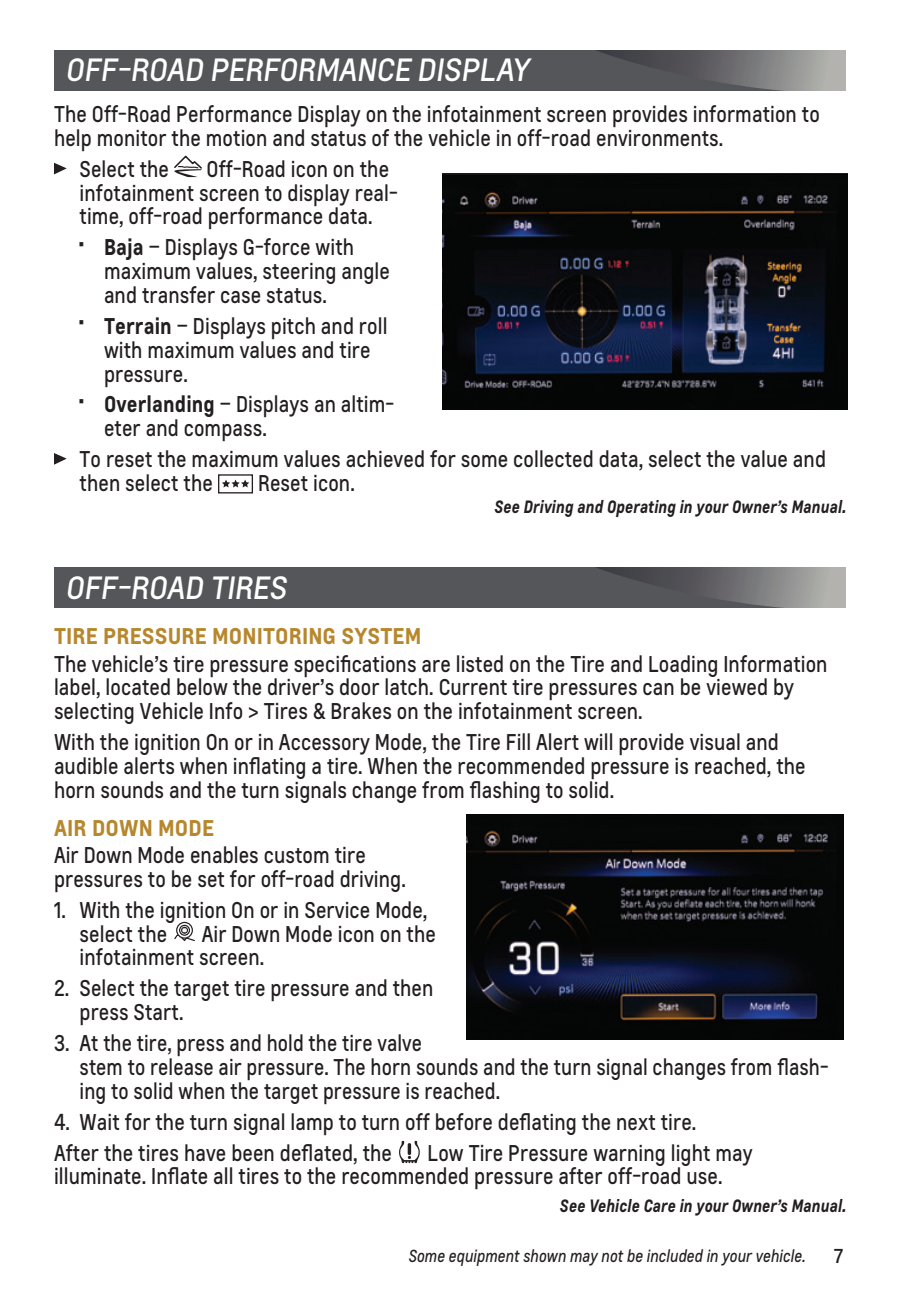
<style>
.page{position:relative;width:900px;height:1297px;background:#fff}
.page>*{position:absolute;margin:0;border:0;box-sizing:border-box;transform-origin:0 0}
.chevy_header_in_bar{font:30px "Louis";color:#fff}
.chevy_BODY_2018{font:21.25px/23.8px "Louis";letter-spacing:.005em;color:#231f20;scale:.92 1}
.chevy_BULLETS_2018{font:21.25px/23.8px "Louis";letter-spacing:.005em;color:#231f20;scale:.92 1}
.chevy_color_subhead{font:700 21.25px "Louis";letter-spacing:.005em;color:#b7872d}
.t1{font:18.75px "Louis";color:#231f20}
.chevy_see_section_20{font:italic 700 16.75px "Louis";color:#231f20;scale:.92 1}
.chevy_new_note_2018{font:italic 16.25px "Louis";color:#231f20;scale:.92 1}
.s1{font-weight:700}
</style>
<div class="page">
<div style="left:54px;top:50px;width:792px;height:40px;background:#55565a"></div>
<svg style="left:596px;top:50px;width:250px;height:40px"></svg>
<svg style="left:54px;top:163px;width:13px;height:11px"></svg>
<svg style="left:174px;top:155px;width:28px;height:22px"></svg>
<svg style="left:54px;top:453px;width:13px;height:11px"></svg>
<div style="left:218px;top:474px;width:35px;height:19px;border:1px solid #231f20"></div>
<svg style="left:222px;top:479px;width:27px;height:8px"></svg>
<img style="left:443px;top:173px;width:405px;height:236px">
<div style="left:54px;top:567px;width:792px;height:40px;background:#55565a"></div>
<svg style="left:595px;top:567px;width:251px;height:40px"></svg>
<svg style="left:177px;top:922px;width:15px;height:15px"></svg>
<div style="left:176px;top:921px;width:17px;height:17px;border:1px solid #231f20;border-radius:50%"></div>
<div style="left:179px;top:924px;width:11px;height:11px;border:1px solid #231f20;border-radius:50%"></div>
<div style="left:181px;top:926px;width:7px;height:7px;background:#cdcdcd;border-radius:50%"></div>
<svg style="left:174px;top:927px;width:21px;height:13px"></svg>
<svg style="left:399px;top:1140px;width:21px;height:22px"></svg>
<img style="left:467px;top:814px;width:377px;height:225px">
<p class="chevy_header_in_bar" style="left:65px;top:49px;width:471px">OFF-ROAD PERFORMANCE DISPLAY</p>
<p class="chevy_BODY_2018" style="left:54px;top:102px;width:834px">The Off-Road Performance Display on the infotainment screen provides information to help monitor the motion and status of the vehicle in off-road environments.</p>
<p class="chevy_BULLETS_2018" style="left:80px;top:157px;width:99px">Select the</p>
<p class="chevy_BULLETS_2018" style="left:80px;top:157px;width:348px;text-indent:127px">Off-Road icon on the infotainment screen to display real&shy;time, off-road performance data.</p>
<p class="chevy_BULLETS_2018" style="left:104px;top:235px;width:312px;text-indent:-26px">• <span class="s1">Baja</span> – Displays G-force with maximum values, steering angle and transfer case status.</p>
<p class="chevy_BULLETS_2018" style="left:104px;top:314px;width:310px;text-indent:-26px">• <span class="s1">Terrain</span> – Displays pitch and roll with maximum values and tire pressure.</p>
<p class="chevy_BULLETS_2018" style="left:104px;top:392px;width:317px;text-indent:-26px">• <span class="s1">Overlanding</span> – Displays an altim&shy;eter and compass.</p>
<p class="chevy_BULLETS_2018" style="left:80px;top:447px;width:813px">To reset the maximum values achieved for some collected data, select the value and then select the</p>
<p class="chevy_BULLETS_2018" style="left:258px;top:471px;width:107px">Reset icon.</p>
<p class="chevy_header_in_bar" style="left:65px;top:567px;width:228px">OFF-ROAD TIRES</p>
<p class="chevy_see_section_20" style="left:494px;top:494px;width:384px">See Driving and Operating in your Owner’s Manual.</p>
<p class="chevy_color_subhead" style="left:54px;top:620px;width:369px">TIRE PRESSURE MONITORING SYSTEM</p>
<p class="chevy_BODY_2018" style="left:54px;top:651px;width:842px">The vehicle’s tire pressure specifications are listed on the Tire and Loading Information label, located below the driver’s door latch. Current tire pressures can be viewed by selecting Vehicle Info &gt; Tires &amp; Brakes on the infotainment screen.</p>
<p class="chevy_BODY_2018" style="left:54px;top:729px;width:819px">With the ignition On or in Accessory Mode, the Tire Fill Alert will provide visual and audible alerts when inflating a tire. When the recommended pressure is reached, the horn sounds and the turn signals change from flashing to solid.</p>
<p class="chevy_color_subhead" style="left:54px;top:811px;width:162px">AIR DOWN MODE</p>
<p class="chevy_BODY_2018" style="left:54px;top:842px;width:384px">Air Down Mode enables custom tire pressures to be set for off-road driving.</p>
<p class="chevy_BULLETS_2018" style="left:80px;top:897px;width:380px;text-indent:-26px">1. With the ignition On or in Service Mode, select the</p>
<p class="chevy_BULLETS_2018" style="left:80px;top:921px;width:389px;text-indent:122px">Air Down Mode icon on the infotainment screen.</p>
<p class="chevy_BULLETS_2018" style="left:80px;top:976px;width:386px;text-indent:-26px">2. Select the target tire pressure and then press Start.</p>
<p class="chevy_BULLETS_2018" style="left:80px;top:1030px;width:816px;text-indent:-26px">3. At the tire, press and hold the tire valve<br>stem to release air pressure. The horn sounds and the turn signal changes from flash&shy;ing to solid when the target pressure is reached.</p>
<p class="chevy_BODY_2018" style="left:54px;top:1109px;width:700px">4. Wait for the turn signal lamp to turn off before deflating the next tire.</p>
<p class="chevy_BODY_2018" style="left:54px;top:1140px;width:369px">After the tires have been deflated, the</p>
<p class="chevy_BODY_2018" style="left:54px;top:1140px;width:761px;text-indent:374px">Low Tire Pressure warning light may illuminate. Inflate all tires to the recommended pressure after off-road use.</p>
<p class="chevy_see_section_20" style="left:560px;top:1192px;width:313px">See Vehicle Care in your Owner’s Manual.</p>
<p class="chevy_new_note_2018" style="left:408px;top:1244px;width:433px">Some equipment shown may not be included in your vehicle.</p>
<p class="t1" style="left:834px;top:1242px;width:11px">7</p>
</div>
